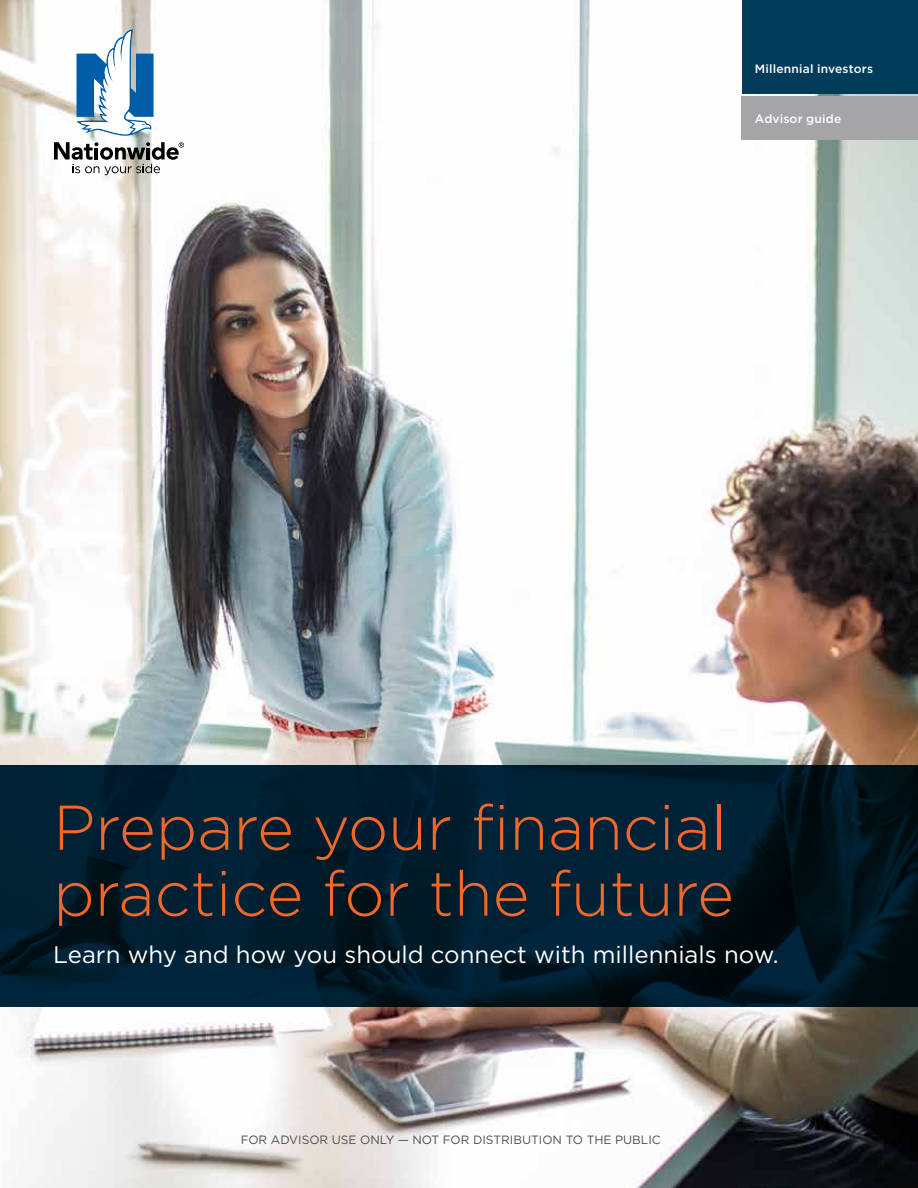
<style>
.page{position:relative;width:918px;height:1188px;background:#fff}
.page>*{position:absolute;margin:0;border:0;box-sizing:border-box;transform-origin:0 0}
.t1{font:300 63px/66px "Gotham";color:#f2682a}
.t2{font:24px "Gotham";color:#fff}
.t3{font:12px "Gotham";color:#4d4d4f}
.t4{font:500 12px "Gotham";letter-spacing:.015em;color:#fff}
</style>
<div class="page">
<img style="left:0;top:0;width:918px;height:1188px">
<div style="left:742px;top:0;width:176px;height:94px;background:#013c5b"></div>
<div style="left:742px;top:97px;width:176px;height:43px;background:#a5a4a7"></div>
<svg style="left:76px;top:29px;width:78px;height:107px"></svg>
<svg style="left:54px;top:142px;width:130px;height:33px"></svg>
<svg style="left:0;top:765px;width:918px;height:242px;background:#001c2b"></svg>
<p class="t4" style="left:755px;top:61px;width:120px">Millennial investors</p>
<p class="t4" style="left:755px;top:111px;width:88px">Advisor guide</p>
<h1 class="t1" style="left:53px;top:793px;width:682px">Prepare your financial practice for the future</h1>
<p class="t2" style="left:53px;top:939px;width:727px">Learn why and how you should connect with millennials now.</p>
<p class="t3" style="left:241px;top:1132px;width:422px">FOR ADVISOR USE ONLY — NOT FOR DISTRIBUTION TO THE PUBLIC</p>
</div>
